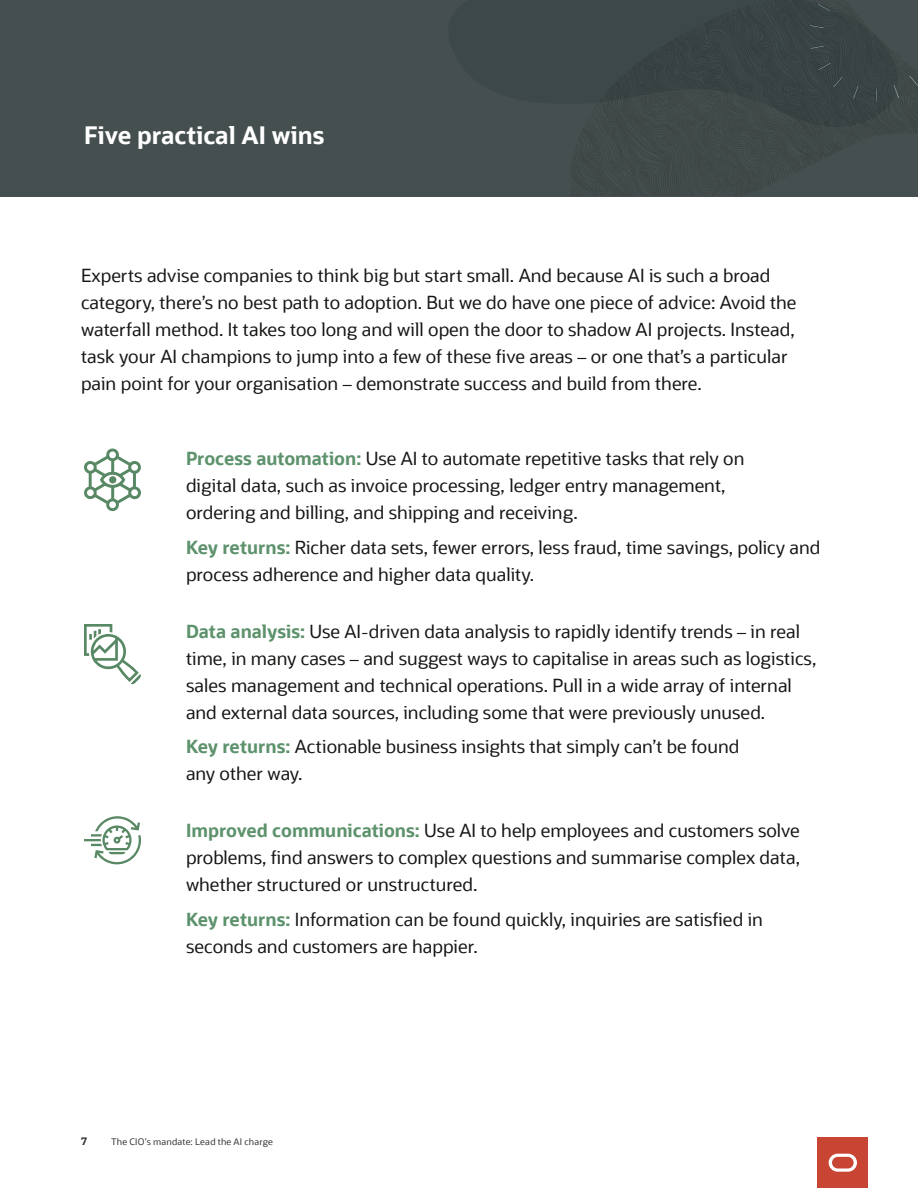
<style>
.page{position:relative;width:918px;height:1188px;background:#fff}
.page>*{position:absolute;margin:0;border:0;box-sizing:border-box;transform-origin:0 0}
.A__Subhead_chapters{font:700 24px "Oracle Sans";color:#fff}
.A__Body_Text{font:18px/27px "Oracle Sans";color:#171615}
.A__Bullet_copy{font:18px/27px "Oracle Sans";color:#171615}
.t1{font:700 10.5px "Oracle Sans";color:#333}
.t2{font:9px "Oracle Sans";letter-spacing:.02em;color:#333}
.s1{font-weight:700;color:#5d926c}
</style>
<div class="page">
<div style="left:0;top:0;width:918px;height:196px;background:#464f4f"></div>
<img style="left:571px;top:72px;width:347px;height:123px">
<svg style="left:571px;top:0;width:340px;height:129px;fill:#3c4747"></svg>
<svg style="left:84px;top:448px;width:57px;height:63px"></svg>
<div style="left:109px;top:476px;width:7px;height:7px;background:#588864;border-radius:50%"></div>
<svg style="left:84px;top:624px;width:57px;height:60px"></svg>
<svg style="left:84px;top:816px;width:57px;height:49px"></svg>
<div style="left:818px;top:1137px;width:50px;height:51px;background:#c84534"></div>
<svg style="left:829px;top:1154px;width:28px;height:18px"></svg>
<p class="A__Subhead_chapters" style="left:84px;top:120px;width:242px">Five practical AI wins</p>
<p class="A__Body_Text" style="left:81px;top:262px;width:717px">Experts advise companies to think big but start small. And because AI is such a broad category, there’s no best path to adoption. But we do have one piece of advice: Avoid the waterfall method. It takes too long and will open the door to shadow AI projects. Instead, task your AI champions to jump into a few of these five areas – or one that’s a particular pain point for your organisation – demonstrate success and build from there.</p>
<p class="A__Body_Text" style="left:186px;top:445px;width:560px"><span class="s1">Process automation:</span> Use AI to automate repetitive tasks that rely on digital data, such as invoice processing, ledger entry management, ordering and billing, and shipping and receiving.</p>
<p class="A__Bullet_copy" style="left:186px;top:534px;width:636px"><span class="s1">Key returns:</span> Richer data sets, fewer errors, less fraud, time savings, policy and process adherence and higher data quality.</p>
<p class="A__Body_Text" style="left:186px;top:618px;width:632px"><span class="s1">Data analysis:</span> Use AI-driven data analysis to rapidly identify trends – in real time, in many cases – and suggest ways to capitalise in areas such as logistics, sales management and technical operations. Pull in a wide array of internal and external data sources, including some that were previously unused.</p>
<p class="A__Bullet_copy" style="left:186px;top:733px;width:555px"><span class="s1">Key returns:</span> Actionable business insights that simply can’t be found any other way.</p>
<p class="A__Body_Text" style="left:186px;top:817px;width:616px;text-align:justify"><span class="s1">Improved communications:</span> Use AI to help employees and customers solve problems, find answers to complex questions and summarise complex data, whether structured or unstructured.</p>
<p class="A__Bullet_copy" style="left:186px;top:906px;width:578px"><span class="s1">Key returns:</span> Information can be found quickly, inquiries are satisfied in seconds and customers are happier.</p>
<p class="t1" style="left:81px;top:1135px;width:7px">7</p>
<p class="t2" style="left:111px;top:1137px;width:164px">The CIO’s mandate: Lead the AI charge</p>
</div>
